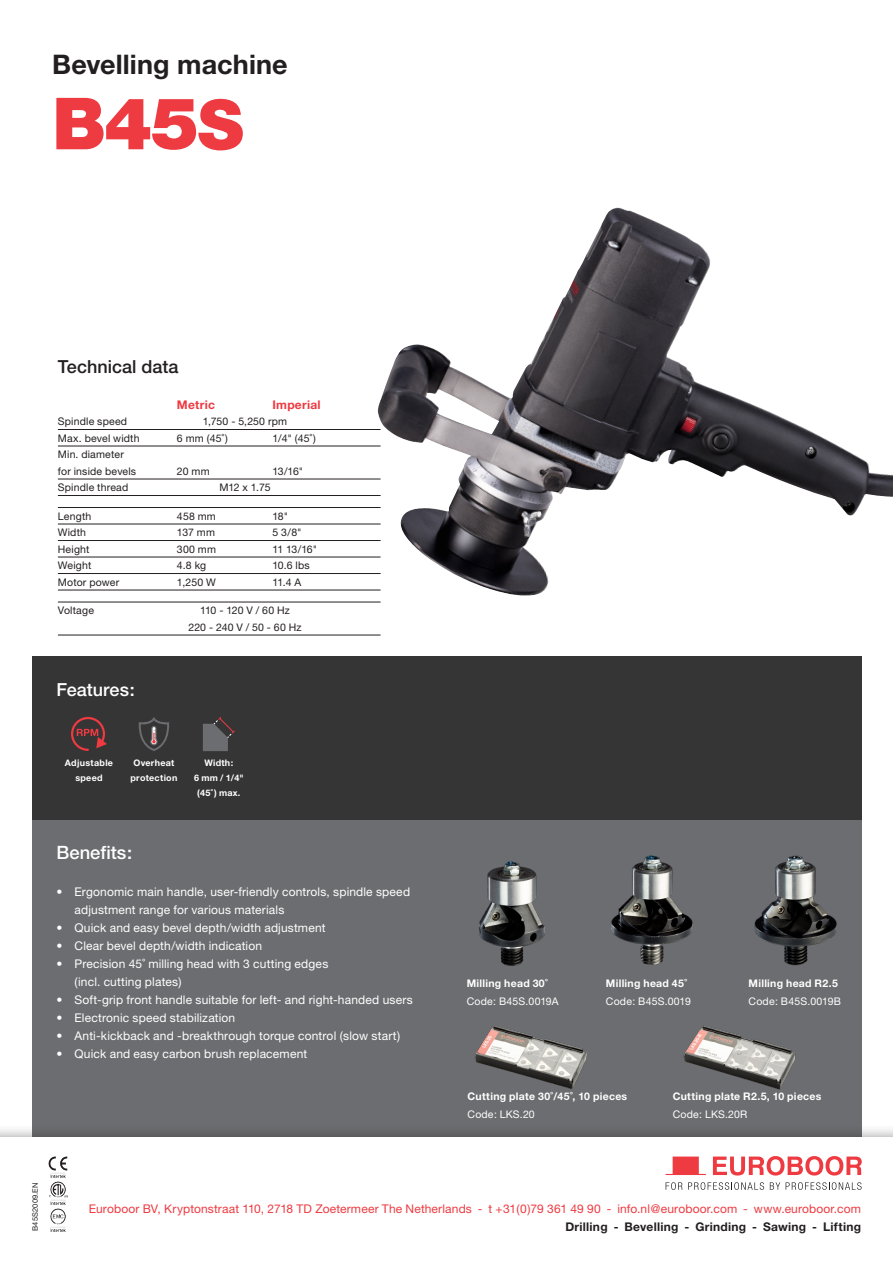
<style>
.page{position:relative;width:893px;height:1263px;background:#fff}
.page>*{position:absolute;margin:0;border:0;box-sizing:border-box;transform-origin:0 0}
.Naam{font:900 72px "Helvetica Neue";color:#ee3a41}
.Product{font:700 27px "Helvetica Neue";letter-spacing:.005em;color:#231f20}
.kop{font:500 18.3px "Helvetica Neue";color:#fff}
.kop-2{font:500 18px "Helvetica Neue";color:#231f20}
.kop-3{font:500 18px "Helvetica Neue";color:#fff}
.Intro{font:12px/18px "Helvetica Neue";letter-spacing:.015em;color:#fff}
.Bodytekst{font:12px "Helvetica Neue";letter-spacing:.01em;color:#ee3a41}
.plat{font:700 12px "Helvetica Neue";letter-spacing:.025em;color:#231f20}
.Bodytekst-2{font:700 12px "Helvetica Neue";letter-spacing:.025em;color:#ee3a41}
.Bodytekst-3{font:10.5px/16.5px "Helvetica Neue";letter-spacing:.015em;color:#231f20}
.Intro-2{font:700 10.5px "Helvetica Neue";letter-spacing:.025em;color:#fff}
.Intro-3{font:10.5px "Helvetica Neue";letter-spacing:.02em;color:#fff}
.Bodytekst-4{font:10.5px "Helvetica Neue";letter-spacing:-.015em;color:#231f20}
.plat-2{font:700 9px/15px "Helvetica Neue";letter-spacing:.03em;color:#fff;text-align:center}
.Bodytekst-5{font:7.5px "Helvetica Neue";letter-spacing:.025em;color:#231f20}
.s1{font-size:69px}
</style>
<div class="page">
<div style="left:32px;top:656px;width:829px;height:509px;background:#6c6d70"></div>
<div style="left:0;top:1124px;width:893px;height:139px;background:#231f20;opacity:.5"></div>
<div style="left:0;top:1138px;width:893px;height:125px;background:#fff"></div>
<svg style="left:713px;top:1156px;width:149px;height:19px"></svg>
<svg style="left:666px;top:1182px;width:16px;height:8px"></svg>
<svg style="left:688px;top:1182px;width:76px;height:8px"></svg>
<svg style="left:770px;top:1182px;width:10px;height:8px"></svg>
<svg style="left:786px;top:1182px;width:76px;height:8px"></svg>
<svg style="left:666px;top:1156px;width:40px;height:19px"></svg>
<img style="left:377px;top:210px;width:516px;height:386px">
<div style="left:32px;top:656px;width:829px;height:163px;background:#363536"></div>
<img style="left:754px;top:855px;width:83px;height:111px">
<img style="left:479px;top:861px;width:66px;height:105px">
<img style="left:600px;top:819px;width:109px;height:146px">
<img style="left:683px;top:1026px;width:113px;height:64px">
<img style="left:475px;top:1026px;width:112px;height:63px">
<img style="left:48px;top:1156px;width:20px;height:76px">
<svg style="left:71px;top:717px;width:36px;height:34px"></svg>
<svg style="left:138px;top:717px;width:31px;height:34px"></svg>
<svg style="left:203px;top:717px;width:32px;height:34px"></svg>
<hr style="left:58px;top:429px;width:323px;height:1px;background:#231f20">
<hr style="left:58px;top:446px;width:323px;height:1px;background:#231f20">
<hr style="left:58px;top:479px;width:323px;height:1px;background:#231f20">
<hr style="left:58px;top:495px;width:323px;height:1px;background:#231f20">
<hr style="left:58px;top:507px;width:323px;height:1px;background:#231f20">
<hr style="left:58px;top:524px;width:323px;height:1px;background:#231f20">
<hr style="left:58px;top:540px;width:323px;height:1px;background:#231f20">
<hr style="left:58px;top:557px;width:323px;height:1px;background:#231f20">
<hr style="left:58px;top:573px;width:323px;height:1px;background:#231f20">
<hr style="left:58px;top:590px;width:323px;height:1px;background:#231f20">
<hr style="left:58px;top:602px;width:323px;height:1px;background:#231f20">
<hr style="left:58px;top:635px;width:323px;height:1px;background:#231f20">
<p class="Product" style="left:52px;top:48px;width:237px">Bevelling machine</p>
<p class="Naam" style="left:52px;top:81px;width:193px">B45<span class="s1">S</span></p>
<p class="kop-2" style="left:58px;top:355px;width:122px">Technical data</p>
<p class="Bodytekst-2" style="left:177px;top:397px;width:40px">Metric</p>
<p class="Bodytekst-2" style="left:272px;top:397px;width:50px">Imperial</p>
<p class="Bodytekst-3" style="left:58px;top:413px;width:71px">Spindle speed</p>
<p class="Bodytekst-3" style="left:203px;top:413px;width:86px">1,750 - 5,250 rpm</p>
<p class="Bodytekst-3" style="left:58px;top:429px;width:83px">Max. bevel width</p>
<p class="Bodytekst-3" style="left:177px;top:429px;width:52px">6 mm (45˚)</p>
<p class="Bodytekst-3" style="left:272px;top:429px;width:45px">1/4" (45˚)</p>
<p class="Bodytekst-3" style="left:58px;top:446px;width:80px">Min. diameter for inside bevels</p>
<p class="Bodytekst-3" style="left:177px;top:462px;width:34px">20 mm</p>
<p class="Bodytekst-3" style="left:272px;top:462px;width:33px">13/16"</p>
<p class="Bodytekst-3" style="left:58px;top:479px;width:72px">Spindle thread</p>
<p class="Bodytekst-3" style="left:219px;top:479px;width:53px">M12 x 1.75</p>
<p class="Bodytekst-3" style="left:58px;top:507px;width:35px">Length</p>
<p class="Bodytekst-3" style="left:177px;top:507px;width:40px">458 mm</p>
<p class="Bodytekst-3" style="left:272px;top:507px;width:17px">18"</p>
<p class="Bodytekst-3" style="left:58px;top:524px;width:30px">Width</p>
<p class="Bodytekst-3" style="left:177px;top:524px;width:40px">137 mm</p>
<p class="Bodytekst-3" style="left:272px;top:524px;width:31px">5 3/8"</p>
<p class="Bodytekst-3" style="left:58px;top:540px;width:33px">Height</p>
<p class="Bodytekst-3" style="left:177px;top:540px;width:41px">300 mm</p>
<p class="Bodytekst-3" style="left:272px;top:540px;width:46px">11 13/16"</p>
<p class="Bodytekst-3" style="left:58px;top:557px;width:35px">Weight</p>
<p class="Bodytekst-3" style="left:177px;top:557px;width:31px">4.8 kg</p>
<p class="Bodytekst-3" style="left:272px;top:557px;width:39px">10.6 lbs</p>
<p class="Bodytekst-3" style="left:58px;top:573px;width:63px">Motor power</p>
<p class="Bodytekst-3" style="left:177px;top:573px;width:40px">1,250 W</p>
<p class="Bodytekst-3" style="left:272px;top:573px;width:30px">11.4 A</p>
<p class="Bodytekst-3" style="left:58px;top:602px;width:38px">Voltage</p>
<p class="Bodytekst-4" style="left:200px;top:604px;width:91px">110 - 120 V / 60 Hz</p>
<p class="Bodytekst-3" style="left:188px;top:618px;width:115px">220 - 240 V / 50 - 60 Hz</p>
<p class="kop-3" style="left:57px;top:678px;width:80px">Features:</p>
<p class="plat-2" style="left:65px;top:755px;width:50px">Adjustable</p>
<p class="plat-2" style="left:75px;top:770px;width:29px">speed</p>
<p class="plat-2" style="left:130px;top:755px;width:48px">Overheat protection</p>
<p class="plat-2" style="left:204px;top:755px;width:30px">Width:</p>
<p class="plat-2" style="left:194px;top:770px;width:51px">6 mm / 1/4" (45˚) max.</p>
<p class="kop" style="left:57px;top:842px;width:77px">Benefits:</p>
<p class="Intro" style="left:75px;top:882px;width:337px;text-indent:-18px">• Ergonomic main handle, user-friendly controls, spindle speed adjustment range for various materials</p>
<p class="Intro" style="left:57px;top:918px;width:271px">• Quick and easy bevel depth/width adjustment</p>
<p class="Intro" style="left:57px;top:936px;width:207px">• Clear bevel depth/width indication</p>
<p class="Intro" style="left:75px;top:954px;width:255px;text-indent:-18px">• Precision 45˚ milling head with 3 cutting edges (incl. cutting plates)</p>
<p class="Intro" style="left:57px;top:990px;width:358px">• Soft-grip front handle suitable for left- and right-handed users</p>
<p class="Intro" style="left:57px;top:1008px;width:180px">• Electronic speed stabilization</p>
<p class="Intro" style="left:57px;top:1026px;width:345px">• Anti-kickback and -breakthrough torque control (slow start)</p>
<p class="Intro" style="left:57px;top:1044px;width:252px">• Quick and easy carbon brush replacement</p>
<p class="Intro-2" style="left:467px;top:976px;width:83px">Milling head 30˚</p>
<p class="Intro-3" style="left:467px;top:995px;width:93px">Code: B45S.0019A</p>
<p class="Intro-2" style="left:606px;top:976px;width:83px">Milling head 45˚</p>
<p class="Intro-3" style="left:606px;top:995px;width:87px">Code: B45S.0019</p>
<p class="Intro-2" style="left:749px;top:976px;width:91px">Milling head R2.5</p>
<p class="Intro-3" style="left:749px;top:995px;width:94px">Code: B45S.0019B</p>
<p class="Intro-2" style="left:468px;top:1089px;width:161px">Cutting plate 30˚/45˚, 10 pieces</p>
<p class="Intro-3" style="left:468px;top:1108px;width:69px">Code: LKS.20</p>
<p class="Intro-2" style="left:673px;top:1089px;width:150px">Cutting plate R2.5, 10 pieces</p>
<p class="Intro-3" style="left:673px;top:1108px;width:76px">Code: LKS.20R</p>
<p class="Bodytekst-5" style="left:31px;top:1231px;width:50px;rotate:-90deg">B45S2009.EN</p>
<p class="Bodytekst" style="left:89px;top:1202px;width:774px">Euroboor BV, Kryptonstraat 110, 2718 TD Zoetermeer The Netherlands - t +31(0)79 361 49 90 - info.nl@euroboor.com - www.euroboor.com</p>
<p class="plat" style="left:565px;top:1219px;width:297px">Drilling - Bevelling - Grinding - Sawing - Lifting</p>
</div>
